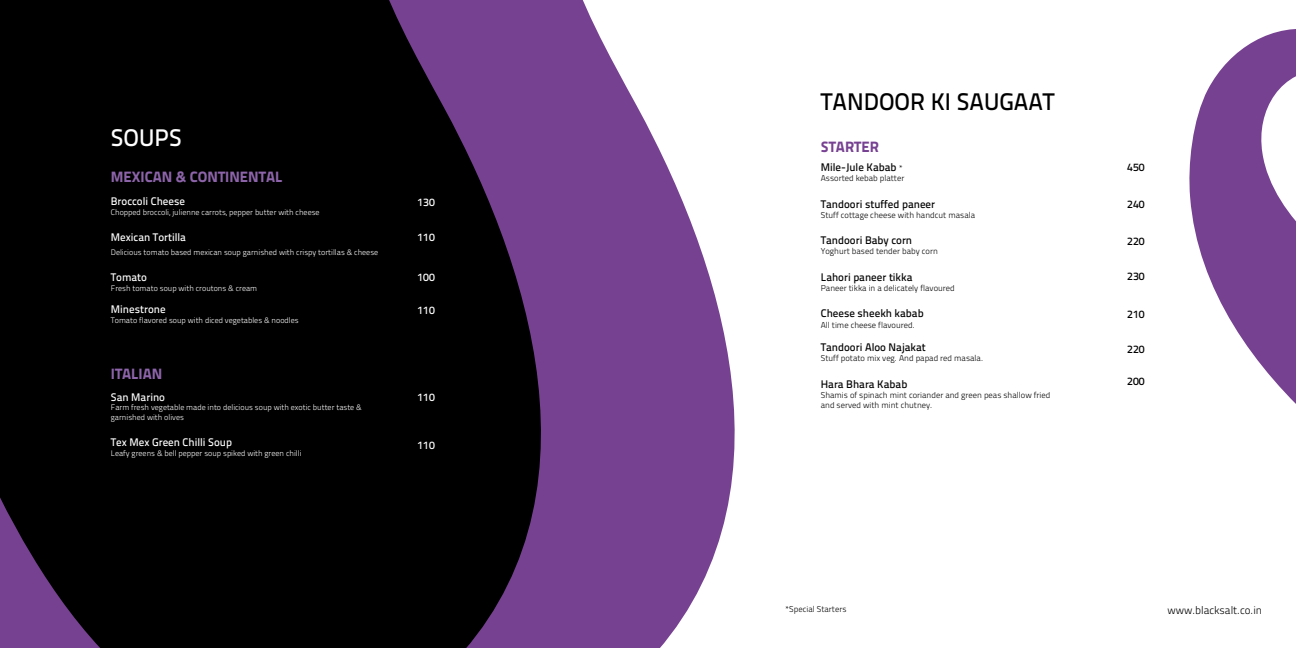
<style>
.page{position:relative;width:1296px;height:648px;background:#fff}
.page>*{position:absolute;margin:0;border:0;box-sizing:border-box;transform-origin:0 0}
.t1{font:24px "Titillium Text 14 L 600 wt";color:#000}
.t2{font:24px "Titillium Text 14 L 600 wt";color:#fff}
.t3{font:15px "Titillium Text 14 L 999 wt";color:#8d64aa}
.t4{font:15px "Titillium Text 14 L 999 wt";color:#774192}
.t5{font:11px "Titillium Text 14 L 600 wt";color:#000}
.t6{font:11px "Titillium Text 14 L 600 wt";color:#fff}
.t7{font:11px "Titillium Text 14 L 250 wt";color:#000}
.t8{font:8.5px/10.2px "Titillium Text 14 L 250 wt";color:#000}
.t9{font:8.5px "Titillium Text 14 L 250 wt";color:#000101}
.t10{font:8px/9.6px "Titillium Text 14 L 250 wt";color:#fff}
.s1{font-family:"Titillium Text 14 L 250 wt";font-size:8.5px}
</style>
<div class="page">
<div style="left:0;top:0;width:271px;height:648px;background:#000"></div>
<svg style="left:271px;top:0;width:464px;height:648px;background:#4a3456"></svg>
<svg style="left:1189px;top:29px;width:107px;height:375px;fill:#774192"></svg>
<h1 class="t2" style="left:111px;top:123px;width:57px">Soups</h1>
<h2 class="t3" style="left:111px;top:168px;width:173px">MEXICAN &amp; CONTINENTAL</h2>
<h3 class="t6" style="left:111px;top:195px;width:76px">Broccoli Cheese</h3>
<p class="t10" style="left:111px;top:208px;width:210px">Chopped broccoli, julienne carrots, pepper butter with cheese</p>
<h3 class="t6" style="left:111px;top:231px;width:77px">Mexican Tortilla</h3>
<p class="t10" style="left:111px;top:247px;width:269px">Delicious tomato based mexican soup garnished with crispy tortillas &amp; cheese</p>
<h3 class="t6" style="left:111px;top:271px;width:38px">Tomato</h3>
<p class="t10" style="left:111px;top:283px;width:148px">Fresh tomato soup with croutons &amp; cream</p>
<h3 class="t6" style="left:111px;top:303px;width:56px">Minestrone</h3>
<p class="t10" style="left:111px;top:316px;width:189px">Tomato flavored soup with diced vegetables &amp; noodles</p>
<h2 class="t3" style="left:111px;top:365px;width:53px">ITALIAN</h2>
<h3 class="t6" style="left:111px;top:390px;width:56px">San Marino</h3>
<p class="t10" style="left:111px;top:403px;width:252px">Farm fresh vegetable made into delicious soup with exotic butter taste &amp; garnished with olives</p>
<h3 class="t6" style="left:111px;top:436px;width:123px">Tex Mex Green Chilli Soup</h3>
<p class="t10" style="left:111px;top:448px;width:192px">Leafy greens &amp; bell pepper soup spiked with green chilli</p>
<h3 class="t6" style="left:417px;top:196px;width:19px">130</h3>
<h3 class="t6" style="left:417px;top:231px;width:19px">110</h3>
<h3 class="t6" style="left:417px;top:270px;width:19px">100</h3>
<h3 class="t6" style="left:417px;top:303px;width:19px">110</h3>
<h3 class="t6" style="left:417px;top:391px;width:19px">110</h3>
<h3 class="t6" style="left:417px;top:438px;width:19px">110</h3>
<h1 class="t1" style="left:821px;top:87px;width:74px">Tan door</h1>
<h1 class="t1" style="left:931px;top:87px;width:84px">ki Saugaat</h1>
<h2 class="t4" style="left:821px;top:138px;width:60px">STARTER</h2>
<h3 class="t5" style="left:821px;top:161px;width:84px">Mile-Jule Kabab <span class="s1">*</span></h3>
<p class="t8" style="left:821px;top:173px;width:85px">Assorted kebab platter</p>
<h3 class="t5" style="left:821px;top:197px;width:116px">Tandoori stuffed paneer</h3>
<p class="t8" style="left:821px;top:210px;width:156px">Stuff cottage cheese with handcut masala</p>
<h3 class="t5" style="left:821px;top:234px;width:93px">Tandoori Baby corn</h3>
<p class="t8" style="left:821px;top:246px;width:119px">Yoghurt based tender baby corn</p>
<h3 class="t5" style="left:821px;top:270px;width:93px">Lahori paneer tikka</h3>
<p class="t8" style="left:821px;top:283px;width:136px">Paneer tikka in a delicately flavoured</p>
<h3 class="t5" style="left:821px;top:307px;width:104px">Cheese sheekh kabab</h3>
<p class="t8" style="left:821px;top:320px;width:96px">All time cheese flavoured.</p>
<h3 class="t5" style="left:821px;top:341px;width:107px">Tandoori Aloo Najakat</h3>
<p class="t8" style="left:821px;top:353px;width:164px">Stuff potato mix veg. And papad red masala.</p>
<h3 class="t5" style="left:821px;top:377px;width:88px">Hara Bhara Kabab</h3>
<p class="t8" style="left:821px;top:390px;width:231px">Shamis of spinach mint coriander and green peas shallow fried and served with mint chutney.</p>
<h3 class="t5" style="left:1127px;top:161px;width:19px">450</h3>
<h3 class="t5" style="left:1127px;top:198px;width:19px">240</h3>
<h3 class="t5" style="left:1127px;top:234px;width:19px">220</h3>
<h3 class="t5" style="left:1127px;top:269px;width:19px">230</h3>
<h3 class="t5" style="left:1127px;top:308px;width:19px">210</h3>
<h3 class="t5" style="left:1127px;top:342px;width:19px">220</h3>
<h3 class="t5" style="left:1127px;top:375px;width:19px">200</h3>
<p class="t9" style="left:785px;top:604px;width:63px">*Special Starters</p>
<h3 class="t7" style="left:1167px;top:604px;width:96px">www.blacksalt.co.in</h3>
</div>
